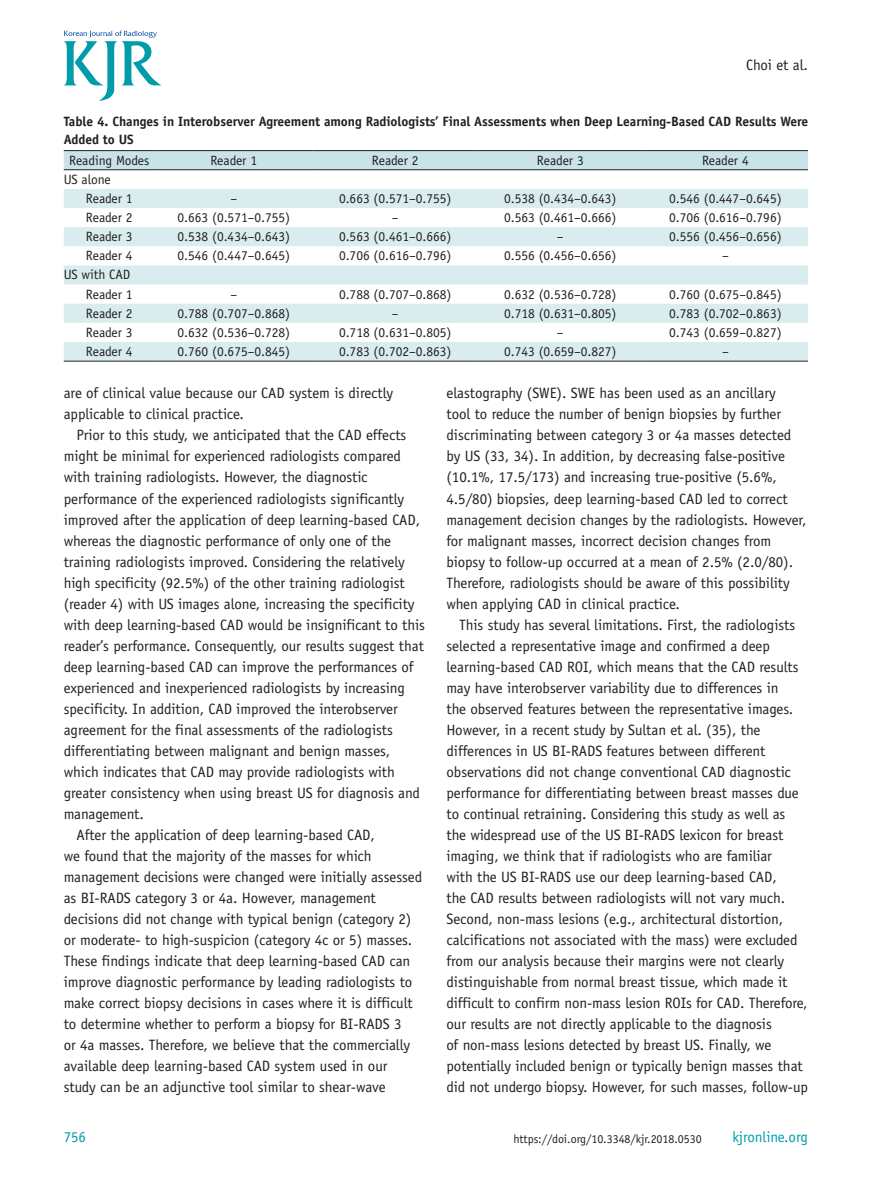
<style>
.page{position:relative;width:893px;height:1191px;background:#fff}
.page>*{position:absolute;margin:0;border:0;box-sizing:border-box;transform-origin:0 0}
.본문{font:15px/21px "Officina Sans Std";letter-spacing:-.005em;color:#231f20}
.t1{font:15px "Officina Sans Std";letter-spacing:-.005em;color:#009caa}
.표본문{font:13.5px "Officina Sans Std";letter-spacing:-.005em;color:#231f20}
.표제목{font:700 13.5px/18px "Officina Sans Std";letter-spacing:-.005em;color:#231f20}
.t2{font:12px "Officina Sans Std";letter-spacing:-.005em;color:#231f20}
</style>
<div class="page">
<svg style="left:64px;top:31px;width:97px;height:70px"></svg>
<svg style="left:64px;top:151px;width:744px;height:20px;background:#c7e1e6"></svg>
<svg style="left:64px;top:189px;width:744px;height:172px;fill:#d9edef"></svg>
<hr style="left:64px;top:150px;width:91px;height:1px;background:#231f20">
<hr style="left:155px;top:150px;width:158px;height:1px;background:#231f20">
<hr style="left:313px;top:150px;width:165px;height:1px;background:#231f20">
<hr style="left:478px;top:150px;width:165px;height:1px;background:#231f20">
<hr style="left:643px;top:150px;width:165px;height:1px;background:#231f20">
<hr style="left:64px;top:169px;width:91px;height:1px;background:#231f20">
<hr style="left:155px;top:169px;width:158px;height:1px;background:#231f20">
<hr style="left:313px;top:169px;width:165px;height:1px;background:#231f20">
<hr style="left:478px;top:169px;width:165px;height:1px;background:#231f20">
<hr style="left:643px;top:169px;width:165px;height:1px;background:#231f20">
<hr style="left:64px;top:361px;width:91px;height:1px;background:#231f20">
<hr style="left:155px;top:361px;width:158px;height:1px;background:#231f20">
<hr style="left:313px;top:361px;width:165px;height:1px;background:#231f20">
<hr style="left:478px;top:361px;width:165px;height:1px;background:#231f20">
<hr style="left:643px;top:361px;width:165px;height:1px;background:#231f20">
<p class="본문" style="left:746px;top:54px;width:63px">Choi et al.</p>
<p class="표제목" style="left:64px;top:112px;width:746px">Table 4. Changes in Interobserver Agreement among Radiologists’ Final Assessments when Deep Learning-Based CAD Results Were<br>Added to US</p>
<p class="표본문" style="left:69px;top:152px;width:82px">Reading Modes</p>
<p class="표본문" style="left:210px;top:152px;width:48px">Reader 1</p>
<p class="표본문" style="left:372px;top:152px;width:48px">Reader 2</p>
<p class="표본문" style="left:537px;top:152px;width:48px">Reader 3</p>
<p class="표본문" style="left:702px;top:152px;width:48px">Reader 4</p>
<p class="표본문" style="left:64px;top:171px;width:49px">US alone</p>
<p class="표본문" style="left:86px;top:190px;width:48px">Reader 1</p>
<p class="표본문" style="left:230px;top:190px;width:8px">–</p>
<p class="표본문" style="left:339px;top:190px;width:114px">0.663 (0.571–0.755)</p>
<p class="표본문" style="left:504px;top:190px;width:114px">0.538 (0.434–0.643)</p>
<p class="표본문" style="left:669px;top:190px;width:114px">0.546 (0.447–0.645)</p>
<p class="표본문" style="left:86px;top:210px;width:48px">Reader 2</p>
<p class="표본문" style="left:178px;top:210px;width:114px">0.663 (0.571–0.755)</p>
<p class="표본문" style="left:392px;top:210px;width:8px">–</p>
<p class="표본문" style="left:504px;top:210px;width:114px">0.563 (0.461–0.666)</p>
<p class="표본문" style="left:669px;top:210px;width:114px">0.706 (0.616–0.796)</p>
<p class="표본문" style="left:86px;top:229px;width:48px">Reader 3</p>
<p class="표본문" style="left:178px;top:229px;width:114px">0.538 (0.434–0.643)</p>
<p class="표본문" style="left:339px;top:229px;width:114px">0.563 (0.461–0.666)</p>
<p class="표본문" style="left:557px;top:229px;width:8px">–</p>
<p class="표본문" style="left:669px;top:229px;width:114px">0.556 (0.456–0.656)</p>
<p class="표본문" style="left:86px;top:248px;width:48px">Reader 4</p>
<p class="표본문" style="left:178px;top:248px;width:114px">0.546 (0.447–0.645)</p>
<p class="표본문" style="left:339px;top:248px;width:114px">0.706 (0.616–0.796)</p>
<p class="표본문" style="left:504px;top:248px;width:114px">0.556 (0.456–0.656)</p>
<p class="표본문" style="left:722px;top:248px;width:8px">–</p>
<p class="표본문" style="left:64px;top:267px;width:68px">US with CAD</p>
<p class="표본문" style="left:86px;top:286px;width:48px">Reader 1</p>
<p class="표본문" style="left:230px;top:286px;width:8px">–</p>
<p class="표본문" style="left:339px;top:286px;width:114px">0.788 (0.707–0.868)</p>
<p class="표본문" style="left:504px;top:286px;width:114px">0.632 (0.536–0.728)</p>
<p class="표본문" style="left:669px;top:286px;width:114px">0.760 (0.675–0.845)</p>
<p class="표본문" style="left:86px;top:305px;width:48px">Reader 2</p>
<p class="표본문" style="left:178px;top:305px;width:114px">0.788 (0.707–0.868)</p>
<p class="표본문" style="left:392px;top:305px;width:8px">–</p>
<p class="표본문" style="left:504px;top:305px;width:114px">0.718 (0.631–0.805)</p>
<p class="표본문" style="left:669px;top:305px;width:114px">0.783 (0.702–0.863)</p>
<p class="표본문" style="left:86px;top:324px;width:48px">Reader 3</p>
<p class="표본문" style="left:178px;top:324px;width:114px">0.632 (0.536–0.728)</p>
<p class="표본문" style="left:339px;top:324px;width:114px">0.718 (0.631–0.805)</p>
<p class="표본문" style="left:557px;top:324px;width:8px">–</p>
<p class="표본문" style="left:669px;top:324px;width:114px">0.743 (0.659–0.827)</p>
<p class="표본문" style="left:86px;top:343px;width:48px">Reader 4</p>
<p class="표본문" style="left:178px;top:343px;width:114px">0.760 (0.675–0.845)</p>
<p class="표본문" style="left:339px;top:343px;width:114px">0.783 (0.702–0.863)</p>
<p class="표본문" style="left:504px;top:343px;width:114px">0.743 (0.659–0.827)</p>
<p class="표본문" style="left:722px;top:343px;width:8px">–</p>
<p class="본문" style="left:64px;top:383px;width:331px">are of clinical value because our CAD system is directly applicable to clinical practice.</p>
<p class="본문" style="left:64px;top:425px;width:363px;text-indent:13px">Prior to this study, we anticipated that the CAD effects might be minimal for experienced radiologists compared with training radiologists. However, the diagnostic performance of the experienced radiologists significantly improved after the application of deep learning-based CAD, whereas the diagnostic performance of only one of the training radiologists improved. Considering the relatively high specificity (92.5%) of the other training radiologist (reader 4) with US images alone, increasing the specificity with deep learning-based CAD would be insignificant to this reader’s performance. Consequently, our results suggest that deep learning-based CAD can improve the performances of experienced and inexperienced radiologists by increasing specificity. In addition, CAD improved the interobserver agreement for the final assessments of the radiologists differentiating between malignant and benign masses, which indicates that CAD may provide radiologists with greater consistency when using breast US for diagnosis and management.</p>
<p class="본문" style="left:64px;top:824px;width:360px;text-indent:13px">After the application of deep learning-based CAD,<br>we found that the majority of the masses for which management decisions were changed were initially assessed as BI-RADS category 3 or 4a. However, management decisions did not change with typical benign (category 2) or moderate- to high-suspicion (category 4c or 5) masses.<br>These findings indicate that deep learning-based CAD can improve diagnostic performance by leading radiologists to make correct biopsy decisions in cases where it is difficult to determine whether to perform a biopsy for BI-RADS 3<br>or 4a masses. Therefore, we believe that the commercially available deep learning-based CAD system used in our study can be an adjunctive tool similar to shear-wave</p>
<p class="t1" style="left:64px;top:1128px;width:24px">756</p>
<p class="본문" style="left:446px;top:383px;width:362px">elastography (SWE). SWE has been used as an ancillary<br>tool to reduce the number of benign biopsies by further discriminating between category 3 or 4a masses detected by US (33, 34). In addition, by decreasing false-positive (10.1%, 17.5/173) and increasing true-positive (5.6%, 4.5/80) biopsies, deep learning-based CAD led to correct management decision changes by the radiologists. However, for malignant masses, incorrect decision changes from biopsy to follow-up occurred at a mean of 2.5% (2.0/80).<br>Therefore, radiologists should be aware of this possibility when applying CAD in clinical practice.</p>
<p class="본문" style="left:446px;top:614px;width:363px;text-indent:13px">This study has several limitations. First, the radiologists selected a representative image and confirmed a deep learning-based CAD ROI, which means that the CAD results may have interobserver variability due to differences in<br>the observed features between the representative images.<br>However, in a recent study by Sultan et al. (35), the differences in US BI-RADS features between different observations did not change conventional CAD diagnostic performance for differentiating between breast masses due to continual retraining. Considering this study as well as the widespread use of the US BI-RADS lexicon for breast imaging, we think that if radiologists who are familiar<br>with the US BI-RADS use our deep learning-based CAD,<br>the CAD results between radiologists will not vary much.<br>Second, non-mass lesions (e.g., architectural distortion, calcifications not associated with the mass) were excluded from our analysis because their margins were not clearly distinguishable from normal breast tissue, which made it difficult to confirm non-mass lesion ROIs for CAD. Therefore, our results are not directly applicable to the diagnosis<br>of non-mass lesions detected by breast US. Finally, we potentially included benign or typically benign masses that did not undergo biopsy. However, for such masses, follow-up</p>
<p class="t2" style="left:513px;top:1132px;width:190px">https://doi.org/10.3348/kjr.2018.0530</p>
<p class="t1" style="left:732px;top:1128px;width:77px">kjronline.org</p>
</div>
